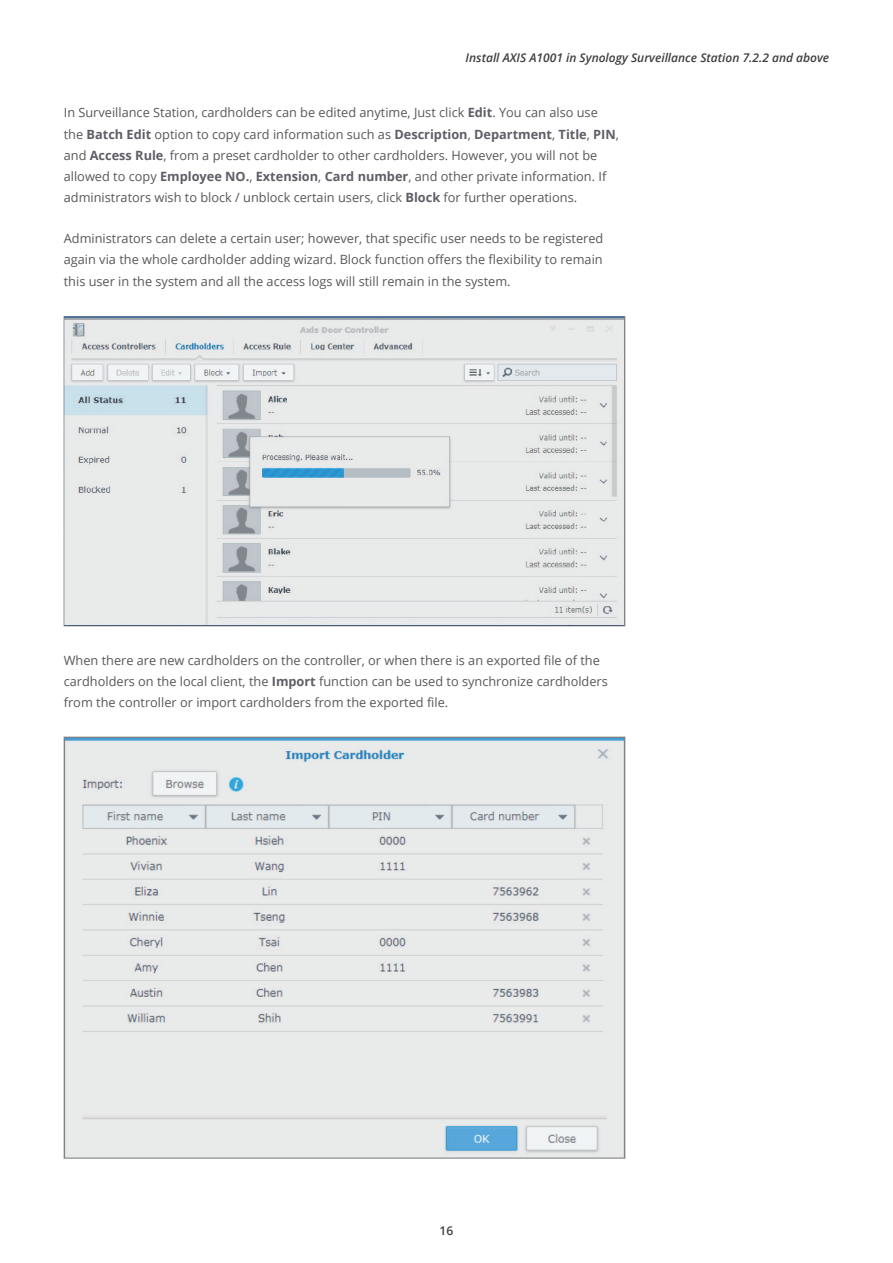
<style>
.page{position:relative;width:893px;height:1263px;background:#fff}
.page>*{position:absolute;margin:0;border:0;box-sizing:border-box;transform-origin:0 0}
.t1{font:12.75px/21.3px "Open Sans";color:#57585a}
.t2{font:italic 600 12px "Open Sans";color:#3e3e3f}
.t3{font:600 12px "Open Sans";color:#3e3e3f}
.s1{font-weight:700;color:#5f5e66}
</style>
<div class="page">
<img style="left:64px;top:317px;width:561px;height:310px">
<img style="left:64px;top:737px;width:561px;height:422px">
<p class="t2" style="left:466px;top:49px;width:365px">Install AXIS A1001 in Synology Surveillance Station 7.2.2 and above</p>
<p class="t1" style="left:64px;top:102px;width:557px">In Surveillance Station, cardholders can be edited anytime, Just click <span class="s1">Edit</span>. You can also use the <span class="s1">Batch Edit</span> option to copy card information such as <span class="s1">Description</span>, <span class="s1">Department</span>, <span class="s1">Title</span>, <span class="s1">PIN</span>, and <span class="s1">Access Rule</span>, from a preset cardholder to other cardholders. However, you will not be allowed to copy <span class="s1">Employee NO.</span>, <span class="s1">Extension</span>, <span class="s1">Card number</span>, and other private information. If administrators wish to block / unblock certain users, click <span class="s1">Block</span> for further operations.</p>
<p class="t1" style="left:64px;top:227px;width:541px;text-align:justify">Administrators can delete a certain user; however, that specific user needs to be registered again via the whole cardholder adding wizard. Block function offers the flexibility to remain this user in the system and all the access logs will still remain in the system.</p>
<p class="t1" style="left:64px;top:649px;width:546px">When there are new cardholders on the controller, or when there is an exported file of the cardholders on the local client, the <span class="s1">Import</span> function can be used to synchronize cardholders from the controller or import cardholders from the exported file.</p>
<p class="t3" style="left:440px;top:1223px;width:15px">16</p>
</div>
